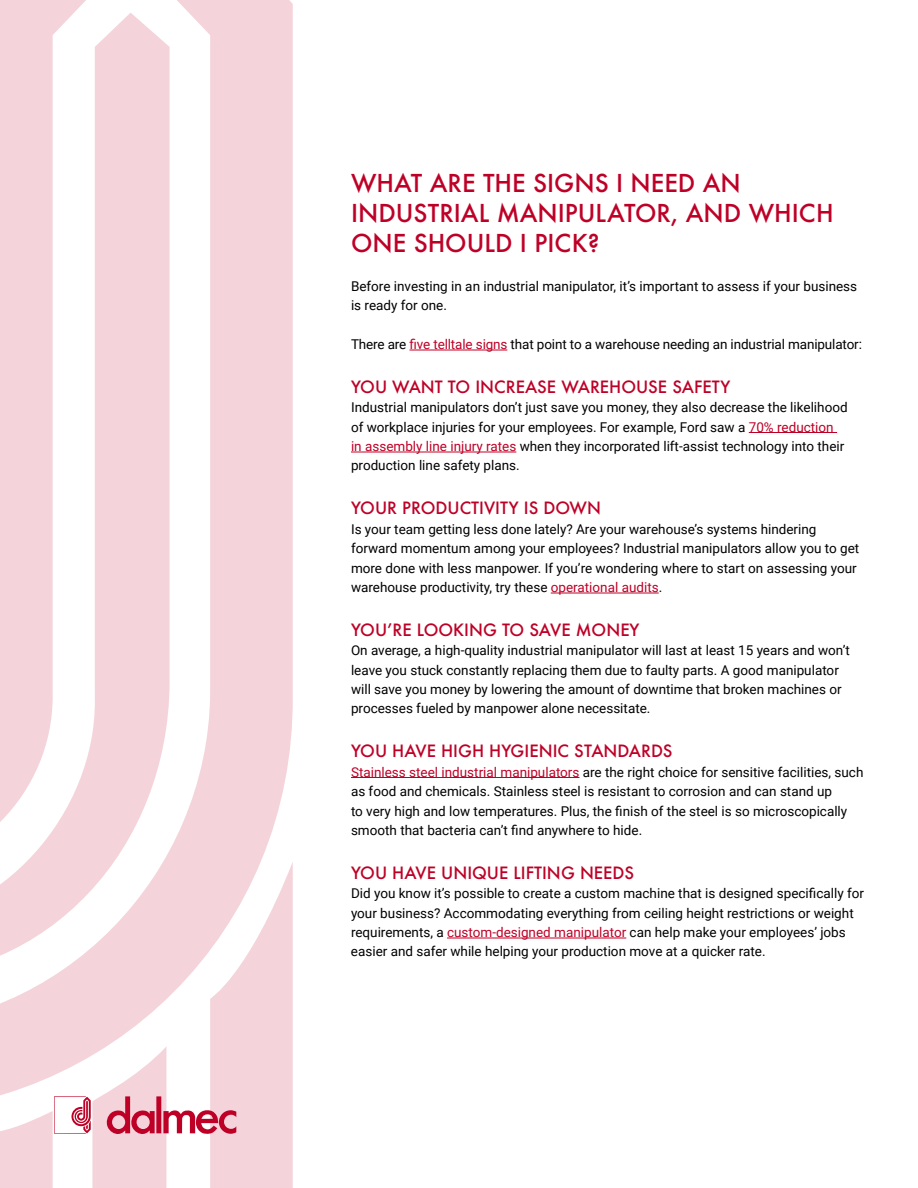
<style>
.page{position:relative;width:918px;height:1188px;background:#fff}
.page>*{position:absolute;margin:0;border:0;box-sizing:border-box;transform-origin:0 0}
.t1{font:500 24px/30px "Futura";color:#be0027}
.t2{font:500 16.5px "Futura";color:#be0027}
.t3{font:13.5px/19.5px "Roboto";color:#000}
.s1{color:#be0027}
</style>
<div class="page">
<svg style="left:0;top:0;width:293px;height:862px;fill:#f4d4da"></svg>
<svg style="left:0;top:862px;width:293px;height:326px;fill:#f4d4da"></svg>
<svg style="left:54px;top:1046px;width:182px;height:142px"></svg>
<hr style="left:410px;top:350px;width:97px;height:1px;background:#be0027">
<hr style="left:749px;top:432px;width:88px;height:1px;background:#be0027">
<hr style="left:351px;top:452px;width:165px;height:1px;background:#be0027">
<hr style="left:551px;top:593px;width:108px;height:1px;background:#be0027">
<hr style="left:351px;top:777px;width:228px;height:1px;background:#be0027">
<hr style="left:447px;top:938px;width:179px;height:1px;background:#be0027">
<h1 class="t1" style="left:351px;top:167px;width:484px">WHAT ARE THE SIGNS I NEED AN<br>INDUSTRIAL MANIPULATOR, AND WHICH<br>ONE SHOULD I PICK?</h1>
<p class="t3" style="left:351px;top:275px;width:508px">Before investing in an industrial manipulator, it’s important to assess if your business is ready for one.</p>
<p class="t3" style="left:351px;top:334px;width:513px">There are <span class="s1">five telltale signs</span> that point to a warehouse needing an industrial manipulator:</p>
<p class="t2" style="left:351px;top:375px;width:381px">YOU WANT TO INCREASE WAREHOUSE SAFETY</p>
<p class="t3" style="left:351px;top:397px;width:498px">Industrial manipulators don’t just save you money, they also decrease the likelihood of workplace injuries for your employees. For example, Ford saw a <span class="s1">70% reduction in assembly line injury rates</span> when they incorporated lift-assist technology into their production line safety plans.</p>
<p class="t2" style="left:351px;top:497px;width:252px">YOUR PRODUCTIVITY IS DOWN</p>
<p class="t3" style="left:351px;top:518px;width:510px">Is your team getting less done lately? Are your warehouse’s systems hindering forward momentum among your employees? Industrial manipulators allow you to get more done with less manpower. If you’re wondering where to start on assessing your warehouse productivity, try these <span class="s1">operational audits</span>.</p>
<p class="t2" style="left:351px;top:618px;width:290px">YOU’RE LOOKING TO SAVE MONEY</p>
<p class="t3" style="left:351px;top:640px;width:500px">On average, a high-quality industrial manipulator will last at least 15 years and won’t leave you stuck constantly replacing them due to faulty parts. A good manipulator will save you money by lowering the amount of downtime that broken machines or processes fueled by manpower alone necessitate.</p>
<p class="t2" style="left:351px;top:740px;width:323px">YOU HAVE HIGH HYGIENIC STANDARDS</p>
<p class="t3" style="left:351px;top:761px;width:514px"><span class="s1">Stainless steel industrial manipulators</span> are the right choice for sensitive facilities, such as food and chemicals. Stainless steel is resistant to corrosion and can stand up<br>to very high and low temperatures. Plus, the finish of the steel is so microscopically smooth that bacteria can’t find anywhere to hide.</p>
<p class="t2" style="left:351px;top:861px;width:285px">YOU HAVE UNIQUE LIFTING NEEDS</p>
<p class="t3" style="left:351px;top:883px;width:514px">Did you know it’s possible to create a custom machine that is designed specifically for your business? Accommodating everything from ceiling height restrictions or weight requirements, a <span class="s1">custom-designed manipulator</span> can help make your employees’ jobs easier and safer while helping your production move at a quicker rate.</p>
</div>
